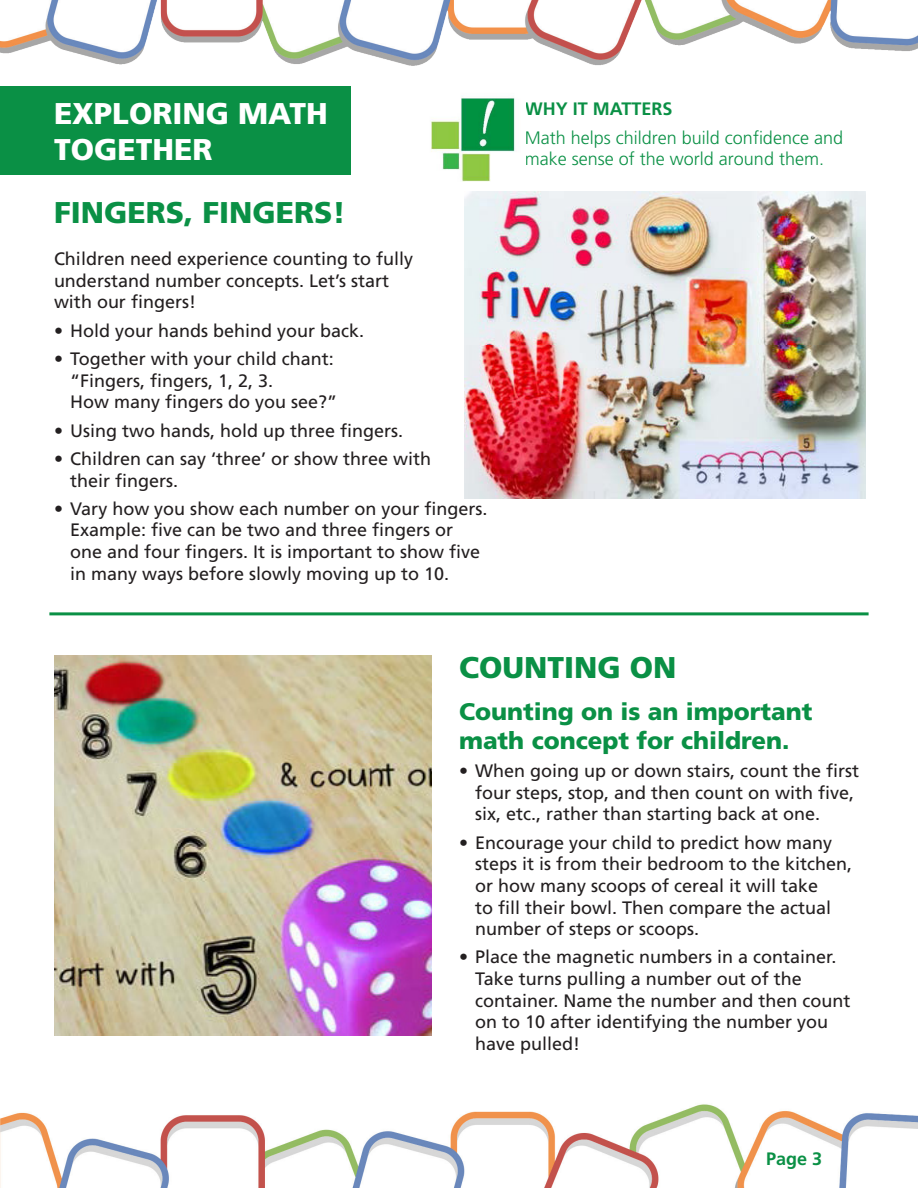
<style>
.page{position:relative;width:918px;height:1188px;background:#fff}
.page>*{position:absolute;margin:0;border:0;box-sizing:border-box;transform-origin:0 0}
.t1{font:900 30px "Frutiger LT Std";color:#0a9045}
.t2{font:900 30px/36px "Frutiger LT Std";color:#fff}
.t3{font:900 24px/28.8px "Frutiger LT Std";color:#0a9045}
.t4{font:18px/21.6px "Frutiger LT Std";color:#231f20}
.t5{font:300 18px/28.3px "Frutiger LT Std";color:#0a9045}
.t6{font:700 18px "Frutiger LT Std";color:#0a9045}
.s1{font-weight:700}
</style>
<div class="page">
<div style="left:0;top:86px;width:351px;height:89px;background:#0a9045"></div>
<img style="left:0;top:1104px;width:918px;height:84px">
<img style="left:0;top:0;width:918px;height:66px">
<img style="left:54px;top:655px;width:378px;height:381px">
<hr style="left:49px;top:612px;width:820px;height:3px;background:#0a9045">
<img style="left:431px;top:98px;width:85px;height:84px">
<img style="left:465px;top:191px;width:400px;height:308px">
<p class="t2" style="left:54px;top:96px;width:275px">EXPLORING MATH<br>TOGETHER</p>
<p class="t1" style="left:54px;top:195px;width:293px">FINGERS, FINGERS!</p>
<p class="t4" style="left:54px;top:248px;width:361px">Children need experience counting to fully understand number concepts. Let’s start with our fingers!</p>
<p class="t4" style="left:54px;top:320px;width:312px">• Hold your hands behind your back.</p>
<p class="t4" style="left:70px;top:348px;width:269px;text-indent:-16px">• Together with your child chant: “Fingers, fingers, 1, 2, 3.<br>How many fingers do you see?”</p>
<p class="t4" style="left:54px;top:420px;width:351px">• Using two hands, hold up three fingers.</p>
<p class="t4" style="left:70px;top:448px;width:363px;text-indent:-16px">• Children can say ‘three’ or show three with their fingers.</p>
<p class="t4" style="left:70px;top:498px;width:419px;text-indent:-16px">• Vary how you show each number on your fingers.<br>Example: five can be two and three fingers or one and four fingers. It is important to show five in many ways before slowly moving up to 10.</p>
<p class="t5" style="left:525px;top:95px;width:320px"><span class="s1">WHY IT MATTERS<br></span>Math helps children build confidence and</p>
<p class="t5" style="left:525px;top:145px;width:301px">make sense of the world around them.</p>
<p class="t1" style="left:459px;top:649px;width:219px">COUNTING ON</p>
<p class="t3" style="left:459px;top:697px;width:355px">Counting on is an important math concept for children.</p>
<p class="t4" style="left:475px;top:760px;width:386px;text-indent:-16px">• When going up or down stairs, count the first four steps, stop, and then count on with five, six, etc., rather than starting back at one.</p>
<p class="t4" style="left:475px;top:832px;width:379px;text-indent:-16px">• Encourage your child to predict how many steps it is from their bedroom to the kitchen, or how many scoops of cereal it will take<br>to fill their bowl. Then compare the actual number of steps or scoops.</p>
<p class="t4" style="left:475px;top:946px;width:377px;text-indent:-16px">• Place the magnetic numbers in a container.<br>Take turns pulling a number out of the container. Name the number and then count on to 10 after identifying the number you have pulled!</p>
<p class="t6" style="left:766px;top:1148px;width:58px">Page 3</p>
</div>
